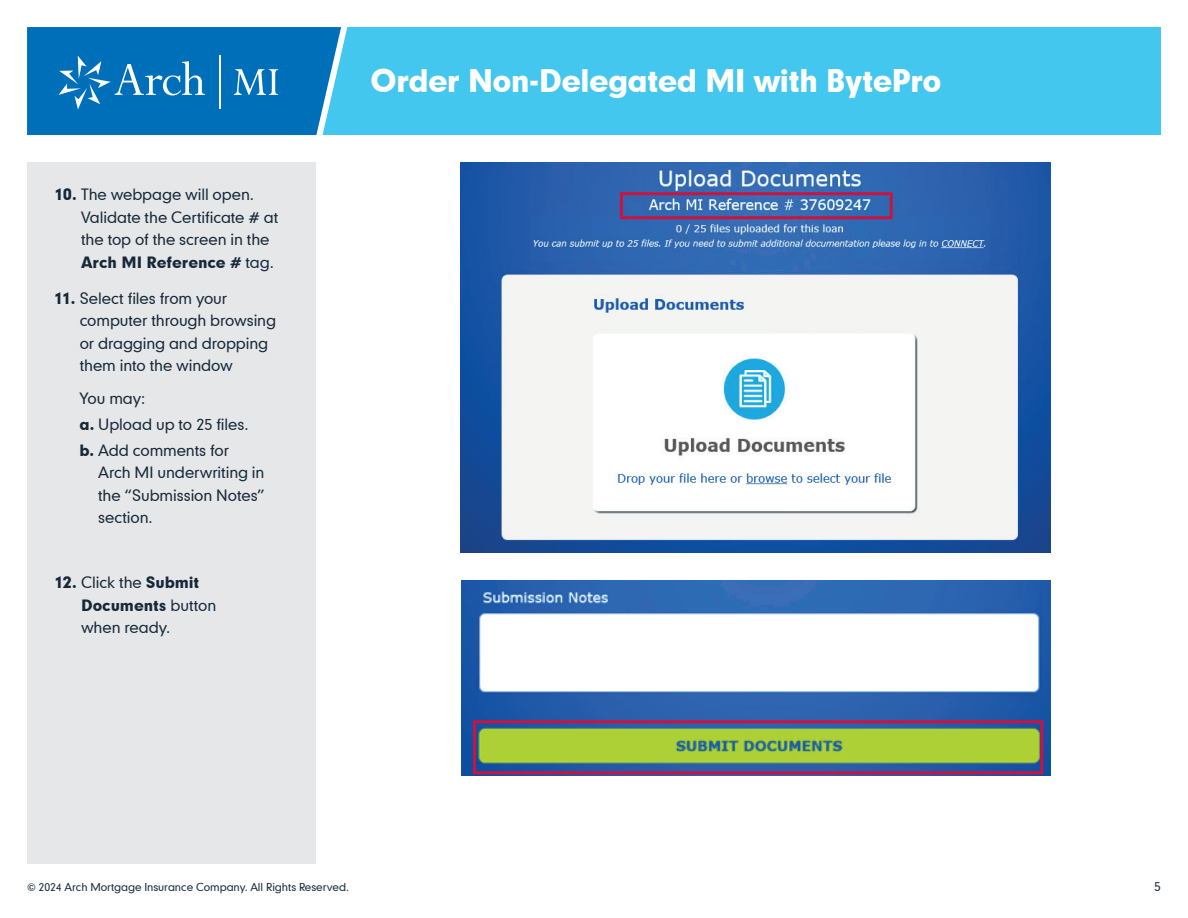
<style>
.page{position:relative;width:1188px;height:918px;background:#fff}
.page>*{position:absolute;margin:0;border:0;box-sizing:border-box;transform-origin:0 0}
.t1{font:30px "Geometric 706 BT Black B";letter-spacing:-.03em;color:#fff}
.t2{font:15px/22.5px "Geometric 706 BT Medium B";letter-spacing:-.01em;color:#172938}
.t3{font:15px/22.5px "Geometric 706 BT Black B";letter-spacing:-.005em;color:#172938}
.t4{font:12px "Geometric 706 BT Medium B";color:#172938}
.t5{font:10.5px "Geometric 706 BT Medium B";letter-spacing:-.005em;color:#172938}
.s1{font-family:"Geometric 706 BT Black B"}
.s2{font-family:"Geometric 706 BT Medium B"}
</style>
<div class="page">
<div style="left:288px;top:27px;width:873px;height:108px;background:#44c7ee"></div>
<svg style="left:27px;top:27px;width:321px;height:109px;background:#147cc0"></svg>
<div style="left:27px;top:162px;width:289px;height:702px;background:#e6e7e9"></div>
<img style="left:460px;top:162px;width:591px;height:391px">
<div style="left:620px;top:192px;width:273px;height:27px;border:3px solid #cd123d"></div>
<img style="left:461px;top:580px;width:590px;height:196px">
<div style="left:473px;top:720px;width:570px;height:54px;border:3px solid #cd123d"></div>
<p class="t2" style="left:81px;top:183px;width:199px;text-indent:-27px"><span class="s1">10.</span> The webpage will open.<br>Validate the Certificate # at the top of the screen in the</p>
<p class="t3" style="left:81px;top:251px;width:194px">Arch MI Reference # <span class="s2">tag.</span></p>
<p class="t2" style="left:80px;top:287px;width:198px;text-indent:-26px"><span class="s1">11.</span> Select files from your computer through browsing or dragging and dropping them into the window</p>
<p class="t2" style="left:80px;top:386px;width:171px;line-height:25.8px">You may:<br><span class="s1">a.</span> Upload up to 25 files. <span class="s1">b.</span> Add comments for</p>
<p class="t2" style="left:98px;top:461px;width:168px;text-align:justify">Arch MI underwriting in the “Submission Notes” section.</p>
<p class="t3" style="left:81px;top:571px;width:137px;text-indent:-27px">12. <span class="s2">Click the</span> Submit<br>Documents <span class="s2">button</span></p>
<p class="t2" style="left:81px;top:616px;width:91px">when ready.</p>
<h1 class="t1" style="left:370px;top:61px;width:573px">Order Non-Delegated MI with BytePro</h1>
<p class="t5" style="left:27px;top:880px;width:323px">© 2024 Arch Mortgage Insurance Company. All Rights Reserved.</p>
<p class="t4" style="left:1154px;top:878px;width:8px">5</p>
</div>
